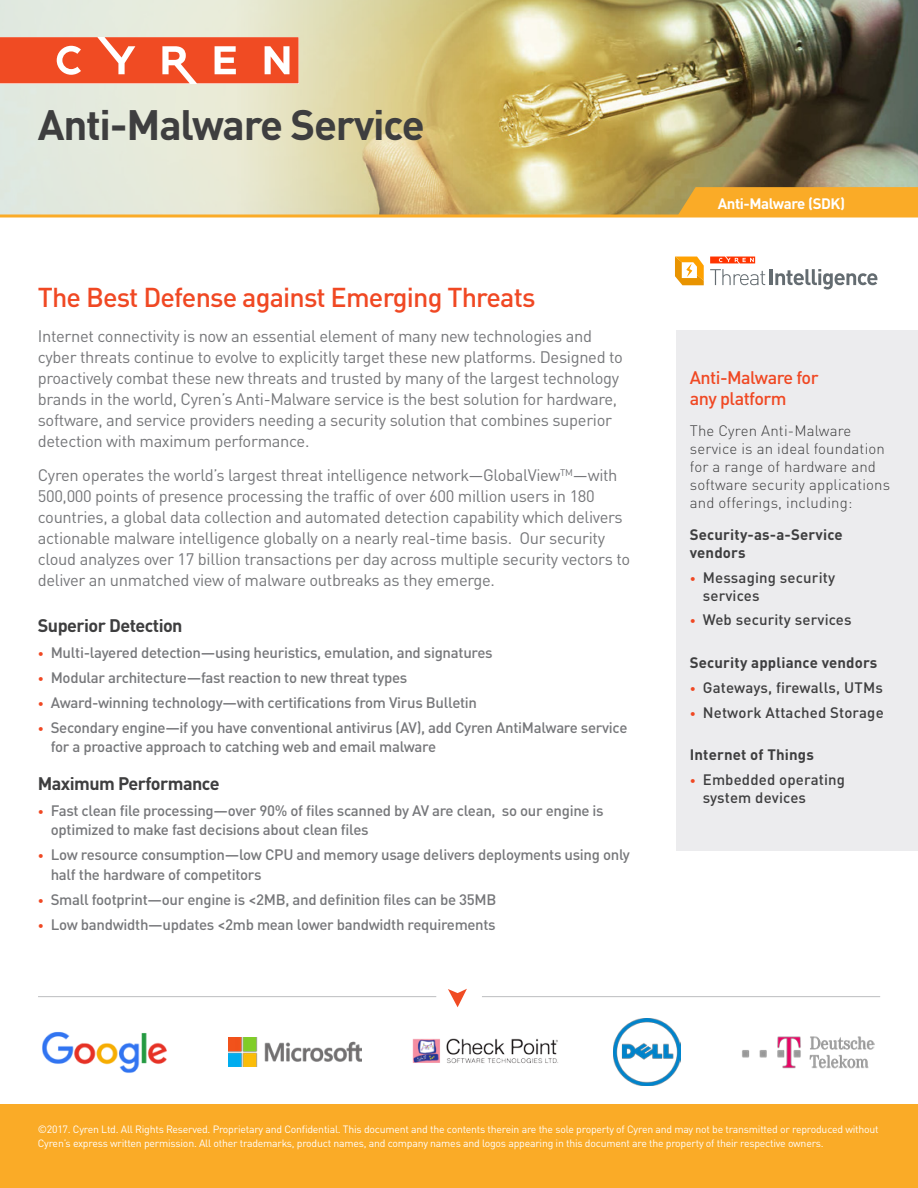
<style>
.page{position:relative;width:918px;height:1188px;background:#fff}
.page>*{position:absolute;margin:0;border:0;box-sizing:border-box;transform-origin:0 0}
.t1{font:700 42px "DINOT";letter-spacing:-.03em;color:#3e3e3f}
.SubHead{font:500 27px "DINOT";letter-spacing:-.03em;color:#f04823}
.t2{font:700 18px "DINOT";letter-spacing:-.03em;color:#3e3e3f}
.Sidebar_head{font:500 18px/21px "DINOT";letter-spacing:-.03em;color:#f04823}
.Body_text{font:16.5px/21px "DINOT";letter-spacing:-.02em;color:#76777a}
.t3{font:500 15px/19.5px "DINOT";letter-spacing:-.02em;color:#76777a}
.t4{font:500 15px/18px "DINOT";letter-spacing:.01em;color:#3e3e3f}
.Sidebar_Text{font:300 15px/18px "DINOT";letter-spacing:.01em;color:#3e3e3f}
.Bullets{font:700 15px/18px "DINOT";letter-spacing:.01em;color:#3e3e3f}
.t5{font:700 15px "DINOT";letter-spacing:-.03em;color:#fff}
.t6{font:10.5px/13.5px "DINOT";letter-spacing:-.02em;color:#fff}
.s1{font-size:12px;color:#f04823}
</style>
<div class="page">
<img style="left:513px;top:0;width:405px;height:214px">
<svg style="left:0;top:0;width:513px;height:214px;background:#ded8b1"></svg>
<div style="left:676px;top:330px;width:242px;height:520px;background:#ececee"></div>
<div style="left:0;top:1105px;width:918px;height:83px;background:#faab27"></div>
<svg style="left:0;top:37px;width:299px;height:46px;background:#f26644"></svg>
<svg style="left:0;top:214px;width:918px;height:4px;background:#f6ba52"></svg>
<img style="left:42px;top:1032px;width:125px;height:41px">
<img style="left:228px;top:1038px;width:134px;height:28px">
<img style="left:412px;top:1038px;width:146px;height:26px">
<img style="left:614px;top:1019px;width:66px;height:66px">
<img style="left:742px;top:1036px;width:133px;height:33px">
<hr style="left:482px;top:996px;width:398px;height:1px;background:#bcbdc0">
<hr style="left:38px;top:996px;width:398px;height:1px;background:#bcbdc0">
<svg style="left:448px;top:988px;width:19px;height:20px"></svg>
<svg style="left:677px;top:187px;width:241px;height:29px;background:#f6aa29"></svg>
<svg style="left:710px;top:269px;width:55px;height:16px"></svg>
<hr style="left:770px;top:269px;width:3px;height:16px;background:#646c71">
<svg style="left:775px;top:269px;width:102px;height:20px"></svg>
<svg style="left:710px;top:257px;width:45px;height:6px"></svg>
<svg style="left:675px;top:257px;width:29px;height:28px"></svg>
<p class="t1" style="left:38px;top:98px;width:388px">Anti-Malware Service</p>
<p class="SubHead" style="left:38px;top:280px;width:499px">The Best Defense against Emerging Threats</p>
<p class="Body_text" style="left:38px;top:325px;width:587px">Internet connectivity is now an essential element of many new technologies and cyber threats continue to evolve to explicitly target these new platforms. Designed to proactively combat these new threats and trusted by many of the largest technology brands in the world, Cyren’s Anti-Malware service is the best solution for hardware, software, and service providers needing a security solution that combines superior detection with maximum performance.</p>
<p class="Body_text" style="left:38px;top:464px;width:594px">Cyren operates the world’s largest threat intelligence network—GlobalView<sup>TM</sup>—with 500,000 points of presence processing the traffic of over 600 million users in 180 countries, a global data collection and automated detection capability which delivers actionable malware intelligence globally on a nearly real-time basis. Our security cloud analyzes over 17 billion transactions per day across multiple security vectors to deliver an unmatched view of malware outbreaks as they emerge.</p>
<h3 class="t2" style="left:38px;top:614px;width:146px">Superior Detection</h3>
<p class="t3" style="left:38px;top:642px;width:456px"><span class="s1">•</span> Multi-layered detection—using heuristics, emulation, and signatures</p>
<p class="t3" style="left:38px;top:667px;width:371px"><span class="s1">•</span> Modular architecture—fast reaction to new threat types</p>
<p class="t3" style="left:38px;top:692px;width:441px"><span class="s1">•</span> Award-winning technology—with certifications from Virus Bulletin</p>
<p class="t3" style="left:51px;top:717px;width:578px;text-indent:-13px"><span class="s1">•</span> Secondary engine—if you have conventional antivirus (AV), add Cyren AntiMalware service for a proactive approach to catching web and email malware</p>
<h3 class="t2" style="left:38px;top:772px;width:183px">Maximum Performance</h3>
<p class="t3" style="left:51px;top:800px;width:555px;text-indent:-13px"><span class="s1">•</span> Fast clean file processing—over 90% of files scanned by AV are clean, so our engine is optimized to make fast decisions about clean files</p>
<p class="t3" style="left:51px;top:845px;width:581px;text-indent:-13px"><span class="s1">•</span> Low resource consumption—low CPU and memory usage delivers deployments using only half the hardware of competitors</p>
<p class="t3" style="left:38px;top:889px;width:460px"><span class="s1">•</span> Small footprint—our engine is &lt;2MB, and definition files can be 35MB</p>
<p class="t3" style="left:38px;top:914px;width:459px"><span class="s1">•</span> Low bandwidth—updates &lt;2mb mean lower bandwidth requirements</p>
<h3 class="t5" style="left:718px;top:194px;width:129px">Anti-Malware (SDK)</h3>
<p class="Sidebar_head" style="left:690px;top:366px;width:130px">Anti-Malware for any platform</p>
<p class="Sidebar_Text" style="left:690px;top:422px;width:202px">The Cyren Anti-Malware service is an ideal foundation for a range of hardware and software security applications and offerings, including:</p>
<p class="Bullets" style="left:690px;top:525px;width:154px">Security-as-a-Service vendors</p>
<p class="t4" style="left:703px;top:568px;width:134px;text-indent:-13px"><span class="s1">•</span> Messaging security services</p>
<p class="t4" style="left:690px;top:611px;width:163px"><span class="s1">•</span> Web security services</p>
<p class="Bullets" style="left:690px;top:653px;width:189px">Security appliance vendors</p>
<p class="t4" style="left:690px;top:678px;width:195px"><span class="s1">•</span> Gateways, firewalls, UTMs</p>
<p class="t4" style="left:690px;top:703px;width:195px"><span class="s1">•</span> Network Attached Storage</p>
<p class="Bullets" style="left:690px;top:745px;width:126px">Internet of Things</p>
<p class="t4" style="left:703px;top:770px;width:144px;text-indent:-13px"><span class="s1">•</span> Embedded operating system devices</p>
<p class="t6" style="left:38px;top:1122px;width:842px">©2017. Cyren Ltd. All Rights Reserved. Proprietary and Confidential. This document and the contents therein are the sole property of Cyren and may not be transmitted or reproduced without<br>Cyren’s express written permission. All other trademarks, product names, and company names and logos appearing in this document are the property of their respective owners.</p>
</div>
